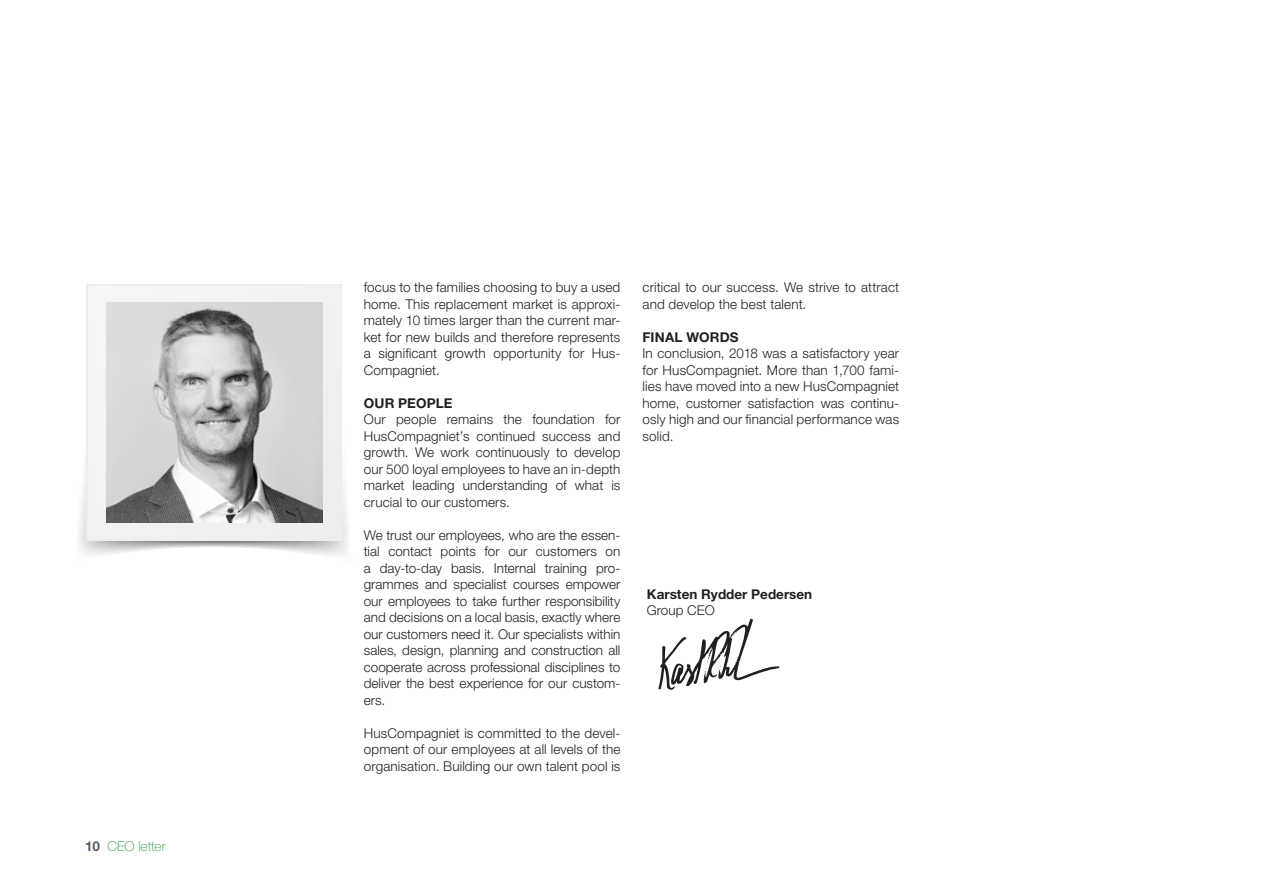
<style>
.page{position:relative;width:1263px;height:893px;background:#fff}
.page>*{position:absolute;margin:0;border:0;box-sizing:border-box;transform-origin:0 0}
._2{font:300 13.5px/16.5px "Helvetica Neue LT Std";letter-spacing:.01em;color:#231f20;text-align:justify}
.c3{font:700 13.5px "Helvetica Neue LT Std";color:#231f20}
.Årsregnskab_-_mellem{font:700 13.5px "Helvetica Neue LT Std";letter-spacing:.015em;color:#231f20}
.Paginering_venstre{font:100 13.5px "Helvetica Neue LT Std";color:#259545}
.c3-2{font:300 13.5px "Helvetica Neue LT Std";color:#231f20}
.s1{font-weight:700;color:#525e65}
</style>
<div class="page">
<svg style="left:79px;top:387px;width:269px;height:169px"></svg>
<div style="left:88px;top:285px;width:253px;height:254px;background:#f1f1f1"></div>
<img style="left:106px;top:302px;width:217px;height:221px">
<svg style="left:658px;top:619px;width:121px;height:71px"></svg>
<p class="Paginering_venstre" style="left:85px;top:838px;width:82px"><span class="s1">10</span> CEO letter</p>
<p class="_2" style="left:364px;top:279px;width:258px">focus to the families choosing to buy a used home. This replacement market is approxi&shy;mately 10 times larger than the current mar&shy;ket for new builds and therefore represents a significant growth opportunity for Hus-Compagniet.</p>
<p class="Årsregnskab_-_mellem" style="left:364px;top:395px;width:90px">OUR PEOPLE</p>
<p class="_2" style="left:364px;top:411px;width:258px">Our people remains the foundation for HusCompagniet’s continued success and growth. We work continuously to develop our 500 loyal employees to have an in-depth market leading understanding of what is crucial to our customers.</p>
<p class="_2" style="left:364px;top:527px;width:258px">We trust our employees, who are the essen&shy;tial contact points for our customers on a day-to-day basis. Internal training pro&shy;grammes and specialist courses empower our employees to take further responsibility and decisions on a local basis, exactly where our customers need it. Our specialists within sales, design, planning and construction all cooperate across professional disciplines to deliver the best experience for our custom&shy;ers.</p>
<p class="_2" style="left:364px;top:725px;width:258px">HusCompagniet is committed to the devel&shy;opment of our employees at all levels of the organisation. Building our own talent pool is</p>
<p class="_2" style="left:642px;top:279px;width:258px">critical to our success. We strive to attract and develop the best talent.</p>
<p class="Årsregnskab_-_mellem" style="left:642px;top:329px;width:98px">FINAL WORDS</p>
<p class="_2" style="left:642px;top:345px;width:258px">In conclusion, 2018 was a satisfactory year for HusCompagniet. More than 1,700 fami&shy;lies have moved into a new HusCompagniet home, customer satisfaction was continu&shy;osly high and our financial performance was solid.</p>
<p class="c3" style="left:647px;top:586px;width:167px">Karsten Rydder Pedersen</p>
<p class="c3-2" style="left:647px;top:602px;width:69px">Group CEO</p>
</div>
